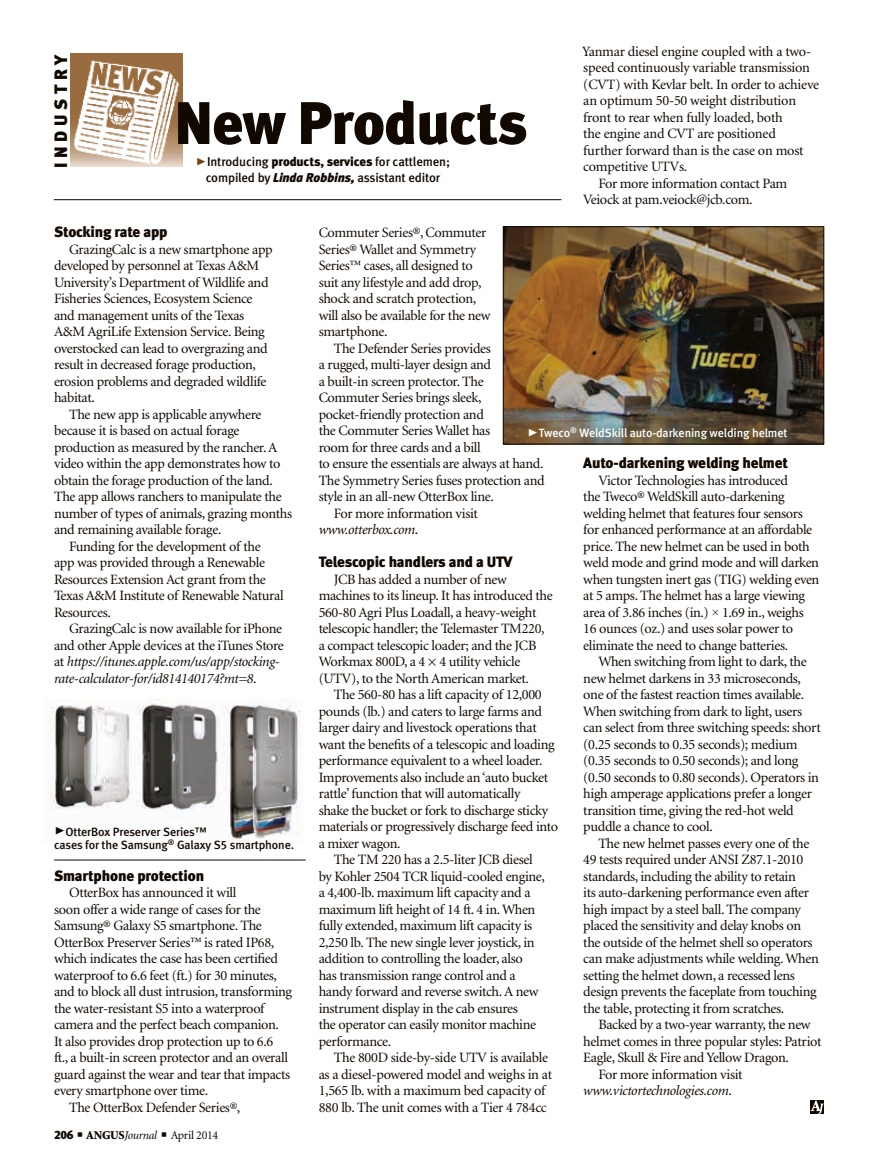
<style>
.page{position:relative;width:878px;height:1168px;background:#fff}
.page>*{position:absolute;margin:0;border:0;box-sizing:border-box;transform-origin:0 0}
.t1{font:60px "Meta Black LF";letter-spacing:-.015em;color:#110800}
.t2{font:18px "Meta Black LF";letter-spacing:.26em;color:#110800}
.subhead{font:15px "Meta Black LF";letter-spacing:-.01em;color:#110800}
.body_text{font:14.25px/16.5px "Minion";letter-spacing:-.025em;color:#110800}
.body_text-2{font:italic 14.25px/16.5px "Minion";letter-spacing:-.025em;color:#110800}
.t3{font:12.75px/15px "Meta Medium LF";letter-spacing:-.01em;color:#110800;text-align:center}
.t4{font:12px/13.5px "Meta Medium LF";letter-spacing:-.01em;color:#110800}
.t5{font:12px "Meta Medium LF";letter-spacing:-.01em;color:#fff}
.t6{font:12px "Minion";letter-spacing:-.025em;color:#110800}
.s1{font-family:"Meta Black Caps Expert";font-size:21px;color:#734414}
.s2{font-family:"Meta Black LF"}
.s3{font-family:"Meta Black LF";font-style:italic}
.s4{font-style:normal}
.s5{font-family:"Meta Black Caps Expert";font-size:21px}
.s6{font-weight:900}
.s7{font-style:italic}
.s8{font-family:"Times New Roman"}
</style>
<div class="page">
<img style="left:71px;top:54px;width:111px;height:113px">
<hr style="left:54px;top:199px;width:507px;height:1px;background:#110800">
<img style="left:50px;top:700px;width:251px;height:144px">
<img style="left:505px;top:229px;width:316px;height:213px">
<div style="left:503px;top:227px;width:320px;height:217px;border:1px solid #110800"></div>
<hr style="left:54px;top:860px;width:252px;height:1px;background:#110800">
<svg style="left:810px;top:1100px;width:14px;height:14px"></svg>
<p class="t2" style="left:50px;top:168px;width:116px;rotate:-90deg">INDUSTRY</p>
<p class="t1" style="left:174px;top:87px;width:355px">New Products</p>
<p class="t3" style="left:195px;top:154px;width:256px"><span class="s1">@</span>Introducing <span class="s2">products, services</span> for cattlemen; compiled by <span class="s3">Linda Robbins,</span> assistant editor</p>
<p class="body_text" style="left:582px;top:43px;width:238px">Yanmar diesel engine coupled with a two&shy;speed continuously variable transmission (CVT) with Kevlar belt. In order to achieve an optimum 50-50 weight distribution front to rear when fully loaded, both<br>the engine and CVT are positioned<br>further forward than is the case on most competitive UTVs.</p>
<p class="body_text" style="left:583px;top:175px;width:205px;text-indent:15px">For more information contact Pam<br>Veiock at pam.veiock@jcb.com.</p>
<p class="subhead" style="left:54px;top:223px;width:115px">Stocking rate app</p>
<p class="body_text" style="left:54px;top:241px;width:220px;text-indent:15px">GrazingCalc is a new smartphone app developed by personnel at Texas A&amp;M University’s Department of Wildlife and Fisheries Sciences, Ecosystem Science and management units of the Texas A&amp;M AgriLife Extension Service. Being overstocked can lead to overgrazing and result in decreased forage production, erosion problems and degraded wildlife habitat.</p>
<p class="body_text" style="left:54px;top:406px;width:239px;text-indent:15px">The new app is applicable anywhere because it is based on actual forage production as measured by the rancher. A video within the app demonstrates how to obtain the forage production of the land.<br>The app allows ranchers to manipulate the number of types of animals, grazing months and remaining available forage.</p>
<p class="body_text" style="left:54px;top:538px;width:231px;text-indent:15px">Funding for the development of the app was provided through a Renewable<br>Resources Extension Act grant from the<br>Texas A&amp;M Institute of Renewable Natural<br>Resources.</p>
<p class="body_text-2" style="left:54px;top:621px;width:231px;text-indent:15px"><span class="s4">GrazingCalc is now available for iPhone and other Apple devices at the iTunes Store at</span> https://itunes.apple.com/us/app/stocking&shy;rate-calculator-for/id814140174?mt=8<span class="s4">.</span></p>
<p class="t4" style="left:54px;top:825px;width:241px"><span class="s5">@</span>OtterBox Preserver Series™<br>cases for the Samsung<sup>®</sup> Galaxy S5 smartphone.</p>
<p class="subhead" style="left:54px;top:866px;width:152px">Smartphone protection</p>
<p class="body_text" style="left:54px;top:885px;width:239px;text-indent:15px">OtterBox has announced it will<br>soon offer a wide range of cases for the Samsung® Galaxy S5 smartphone. The OtterBox Preserver Series™ is rated IP68, which indicates the case has been certified waterproof to 6.6 feet (ft.) for 30 minutes, and to block all dust intrusion, transforming the water-resistant S5 into a waterproof camera and the perfect beach companion.<br>It also provides drop protection up to 6.6<br>ft., a built-in screen protector and an overall guard against the wear and tear that impacts every smartphone over time.</p>
<p class="body_text" style="left:69px;top:1099px;width:173px">The OtterBox Defender Series®,</p>
<p class="t6" style="left:54px;top:1129px;width:166px"><span class="s2">206</span> ■ <span class="s6">ANGUS</span><span class="s7">Journal</span> ■ April 2014</p>
<p class="body_text" style="left:318px;top:225px;width:173px">Commuter Series®, Commuter<br>Series® Wallet and Symmetry<br>Series™ cases, all designed to suit any lifestyle and add drop, shock and scratch protection, will also be available for the new smartphone.</p>
<p class="body_text" style="left:318px;top:340px;width:227px;text-indent:15px">The Defender Series provides<br>a rugged, multi-layer design and<br>a built-in screen protector. The Commuter Series brings sleek, pocket-friendly protection and<br>the Commuter Series Wallet has<br>room for three cards and a bill<br>to ensure the essentials are always at hand.<br>The Symmetry Series fuses protection and style in an all-new OtterBox line.</p>
<p class="body_text" style="left:318px;top:505px;width:161px;text-indent:15px">For more information visit <span class="s7">www.otterbox.com</span>.</p>
<p class="subhead" style="left:318px;top:553px;width:195px">Telescopic handlers and a UTV</p>
<p class="body_text" style="left:318px;top:571px;width:236px;text-indent:15px">JCB has added a number of new machines to its lineup. It has introduced the 560-80 Agri Plus Loadall, a heavy-weight telescopic handler; the Telemaster TM220, a compact telescopic loader; and the JCB Workmax 800D, a 4 × 4 utility vehicle (UTV), to the North American market.</p>
<p class="body_text" style="left:318px;top:687px;width:241px;text-indent:15px">The 560-80 has a lift capacity of 12,000 pounds (lb.) and caters to large farms and larger dairy and livestock operations that want the benefits of a telescopic and loading performance equivalent to a wheel loader.<br>Improvements also include an ‘auto bucket rattle’ function that will automatically<br>shake the bucket or fork to discharge sticky materials or progressively discharge feed into a mixer wagon.</p>
<p class="body_text" style="left:318px;top:852px;width:228px;text-indent:15px">The TM 220 has a 2.5-liter JCB diesel by Kohler 2504 TCR liquid-cooled engine, a 4,400-lb. maximum lift capacity and a maximum lift height of 14 ft. 4 in. When fully extended, maximum lift capacity is 2,250 lb. The new single lever joystick, in addition to controlling the loader, also<br>has transmission range control and a handy forward and reverse switch. A new instrument display in the cab ensures<br>the operator can easily monitor machine performance.</p>
<p class="body_text" style="left:318px;top:1050px;width:235px;text-indent:15px">The 800D side-by-side UTV is available as a diesel-powered model and weighs in at 1,565 lb. with a maximum bed capacity of 880 lb. The unit comes with a Tier 4 784cc</p>
<p class="t5" style="left:527px;top:426px;width:261px"><span class="s5">@</span>Tweco<sup>®</sup> WeldSkill auto-darkening welding helmet</p>
<p class="subhead" style="left:583px;top:454px;width:206px">Auto-darkening welding helmet</p>
<p class="body_text" style="left:583px;top:472px;width:237px;text-indent:15px">Victor Technologies has introduced<br>the Tweco® WeldSkill auto-darkening welding helmet that features four sensors for enhanced performance at an affordable price. The new helmet can be used in both weld mode and grind mode and will darken when tungsten inert gas (TIG) welding even at 5 amps. The helmet has a large viewing area of 3.86 inches (in.) <span class="s8">×</span> 1.69 in., weighs 16 ounces (oz.) and uses solar power to eliminate the need to change batteries.</p>
<p class="body_text" style="left:583px;top:654px;width:239px;text-indent:15px">When switching from light to dark, the new helmet darkens in 33 microseconds, one of the fastest reaction times available.<br>When switching from dark to light, users can select from three switching speeds: short (0.25 seconds to 0.35 seconds); medium (0.35 seconds to 0.50 seconds); and long (0.50 seconds to 0.80 seconds). Operators in high amperage applications prefer a longer transition time, giving the red-hot weld puddle a chance to cool.</p>
<p class="body_text" style="left:583px;top:835px;width:237px;text-indent:15px">The new helmet passes every one of the 49 tests required under ANSI Z87.1-2010 standards, including the ability to retain<br>its auto-darkening performance even after high impact by a steel ball. The company placed the sensitivity and delay knobs on the outside of the helmet shell so operators can make adjustments while welding. When setting the helmet down, a recessed lens design prevents the faceplate from touching the table, protecting it from scratches.</p>
<p class="body_text" style="left:583px;top:1017px;width:240px;text-indent:15px">Backed by a two-year warranty, the new helmet comes in three popular styles: Patriot<br>Eagle, Skull &amp; Fire and Yellow Dragon.</p>
<p class="body_text-2" style="left:583px;top:1066px;width:161px;text-indent:15px"><span class="s4">For more information visit </span>www.victortechnologies.com<span class="s4">.</span></p>
</div>
